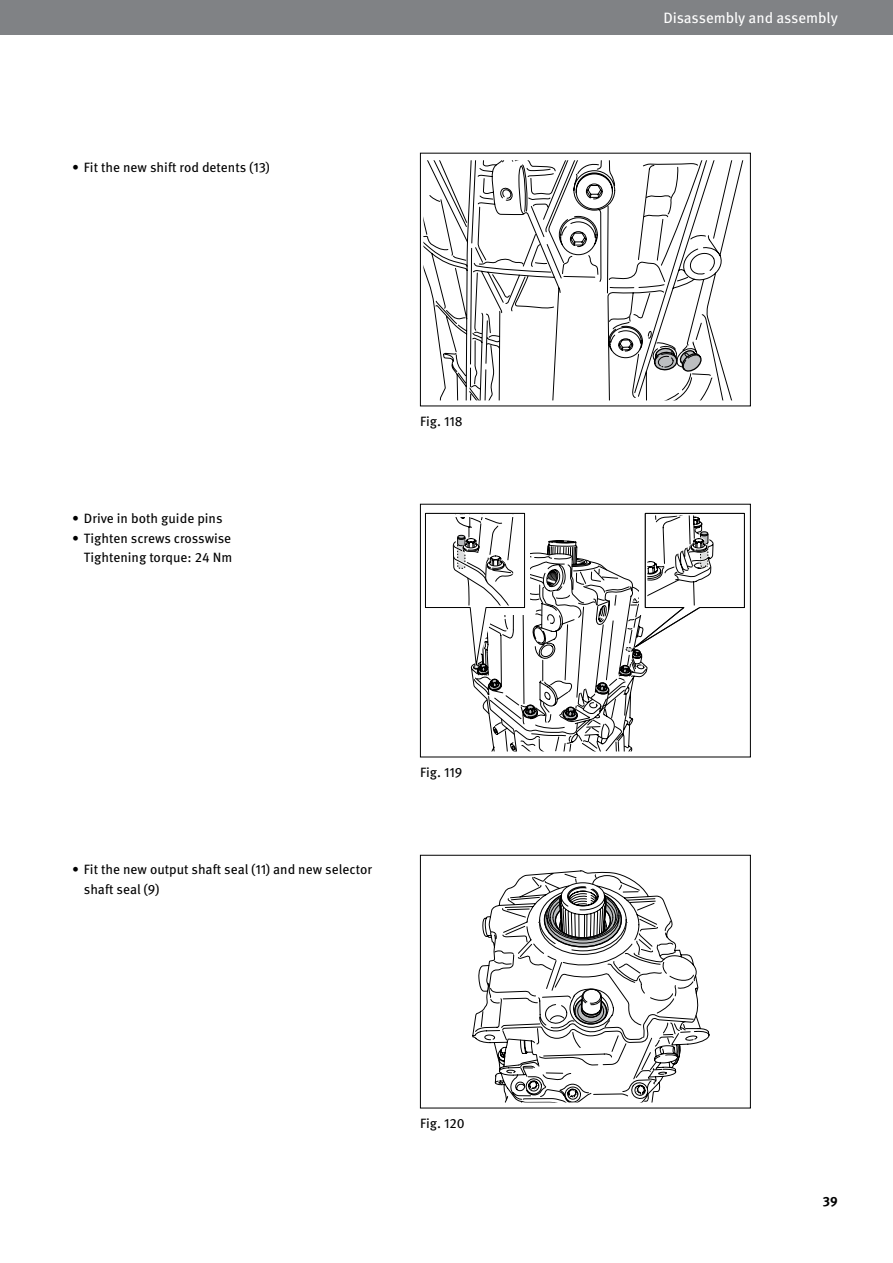
<style>
.page{position:relative;width:893px;height:1263px;background:#fff}
.page>*{position:absolute;margin:0;border:0;box-sizing:border-box;transform-origin:0 0}
.t1{font:15px "Meta OT";letter-spacing:-.01em;color:#fff}
.t2{font:13.5px/19.5px "Meta OT";color:#000}
.t3{font:700 13.5px "Meta OT";color:#000}
</style>
<div class="page">
<svg style="left:423px;top:160px;width:321px;height:241px"></svg>
<div style="left:420px;top:153px;width:331px;height:253px;border:1px solid #000"></div>
<svg style="left:425px;top:512px;width:320px;height:240px"></svg>
<div style="left:420px;top:504px;width:331px;height:253px;border:1px solid #000"></div>
<svg style="left:472px;top:870px;width:238px;height:233px"></svg>
<div style="left:420px;top:855px;width:331px;height:253px;border:1px solid #000"></div>
<div style="left:0;top:0;width:893px;height:34px;background:#808285"></div>
<p class="t2" style="left:72px;top:158px;width:199px">• Fit the new shift rod detents (13)</p>
<p class="t2" style="left:72px;top:509px;width:152px">• Drive in both guide pins</p>
<p class="t2" style="left:72px;top:528px;width:162px;text-align:right">• Tighten screws crosswise<br>Tightening torque: 24 Nm</p>
<p class="t2" style="left:420px;top:411px;width:44px">Fig. 118</p>
<p class="t2" style="left:84px;top:860px;width:290px;text-indent:-12px">• Fit the new output shaft seal (11) and new selector shaft seal (9)</p>
<p class="t2" style="left:420px;top:762px;width:44px">Fig. 119</p>
<p class="t2" style="left:420px;top:1113px;width:46px">Fig. 120</p>
<p class="t1" style="left:663px;top:9px;width:176px">Disassembly and assembly</p>
<p class="t3" style="left:823px;top:1193px;width:16px">39</p>
</div>
